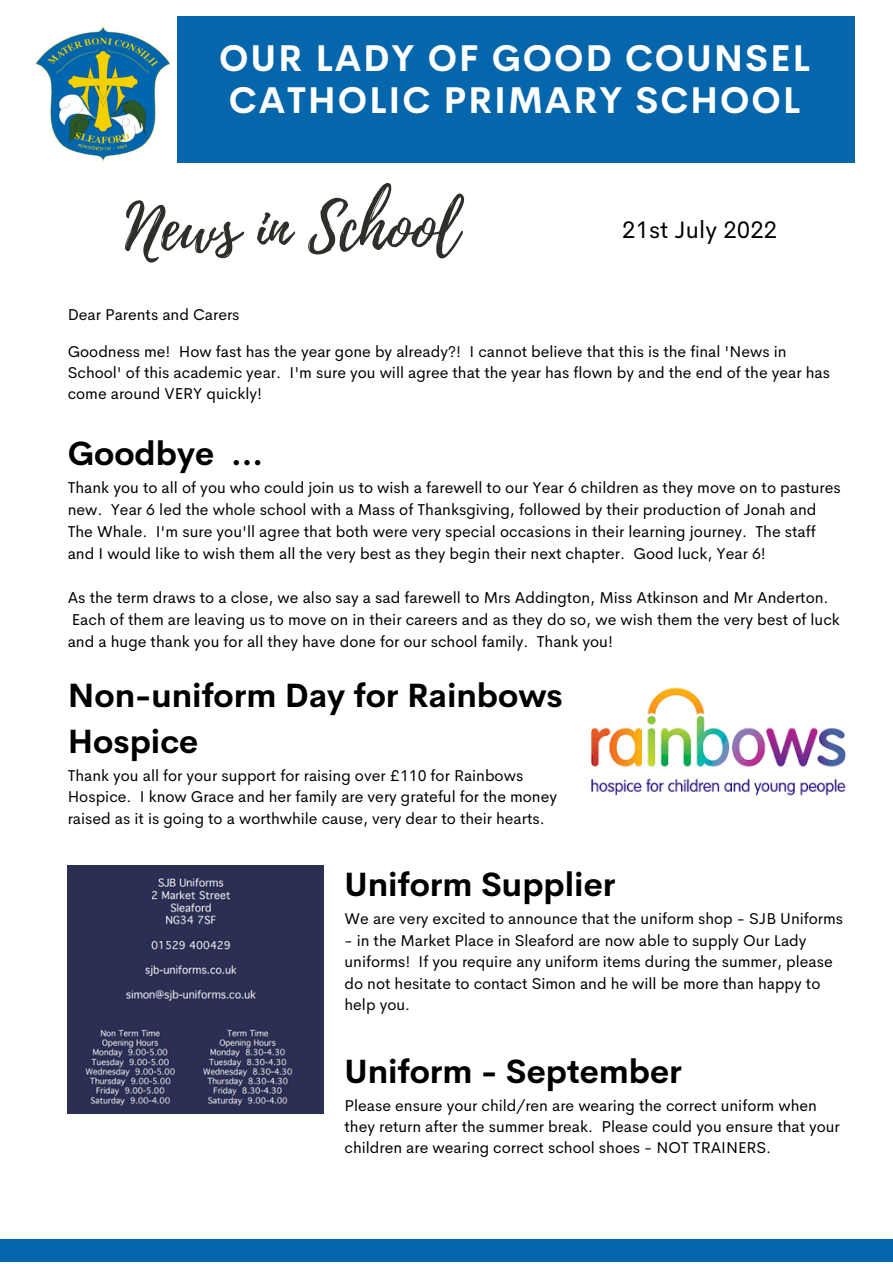
<style>
.page{position:relative;width:893px;height:1264px;background:#fff}
.page>*{position:absolute;margin:0;border:0;box-sizing:border-box;transform-origin:0 0}
.t1{font:63px "Playlist Script";color:#2e2e2a}
.t2{font:700 36.45px/42.8px "Cerebri Sans";letter-spacing:.05em;color:#fff}
.t3{font:700 33px/46px "Cerebri Sans";color:#000}
.t4{font:24px "Cerebri Sans";color:#000}
.t5{font:15.75px/21.3px "Cerebri Sans";color:#000}
</style>
<div class="page">
<div style="left:37px;top:16px;width:817px;height:146px;background:#0566ac"></div>
<img style="left:35px;top:16px;width:142px;height:146px">
<div style="left:0;top:1239px;width:892px;height:22px;background:#0566ac"></div>
<img style="left:592px;top:687px;width:253px;height:109px">
<img style="left:68px;top:865px;width:255px;height:248px">
<h2 class="t2" style="left:219px;top:36px;width:592px">OUR LADY OF GOOD COUNSEL<br>CATHOLIC PRIMARY SCHOOL</h2>
<h1 class="t1" style="left:125px;top:183px;width:335px">News in School</h1>
<p class="t5" style="left:68px;top:303px;width:173px">Dear Parents and Carers</p>
<h3 class="t4" style="left:622px;top:214px;width:157px">21st July 2022</h3>
<p class="t5" style="left:68px;top:340px;width:763px">Goodness me! How fast has the year gone by already?! I cannot believe that this is the final 'News in<br>School' of this academic year. I'm sure you will agree that the year has flown by and the end of the year has come around VERY quickly!</p>
<h3 class="t3" style="left:68px;top:430px;width:197px">Goodbye ...</h3>
<p class="t5" style="left:68px;top:476px;width:774px;line-height:22px">Thank you to all of you who could join us to wish a farewell to our Year 6 children as they move on to pastures new. Year 6 led the whole school with a Mass of Thanksgiving, followed by their production of Jonah and The Whale. I'm sure you'll agree that both were very special occasions in their learning journey. The staff and I would like to wish them all the very best as they begin their next chapter. Good luck, Year 6!</p>
<p class="t5" style="left:68px;top:586px;width:773px;line-height:22px">As the term draws to a close, we also say a sad farewell to Mrs Addington, Miss Atkinson and Mr Anderton.<br>Each of them are leaving us to move on in their careers and as they do so, we wish them the very best of luck and a huge thank you for all they have done for our school family. Thank you!</p>
<h3 class="t3" style="left:68px;top:672px;width:496px">Non-uniform Day for Rainbows<br>Hospice</h3>
<p class="t5" style="left:68px;top:764px;width:491px">Thank you all for your support for raising over £110 for Rainbows<br>Hospice. I know Grace and her family are very grateful for the money raised as it is going to a worthwhile cause, very dear to their hearts.</p>
<h3 class="t3" style="left:344px;top:861px;width:272px">Uniform Supplier</h3>
<p class="t5" style="left:344px;top:908px;width:500px">We are very excited to announce that the uniform shop - SJB Uniforms</p>
<p class="t5" style="left:344px;top:929px;width:489px">- in the Market Place in Sleaford are now able to supply Our Lady uniforms! If you require any uniform items during the summer, please do not hesitate to contact Simon and he will be more than happy to help you.</p>
<h3 class="t3" style="left:344px;top:1047px;width:338px">Uniform - September</h3>
<p class="t5" style="left:344px;top:1094px;width:497px">Please ensure your child/ren are wearing the correct uniform when they return after the summer break. Please could you ensure that your children are wearing correct school shoes - NOT TRAINERS.</p>
</div>
